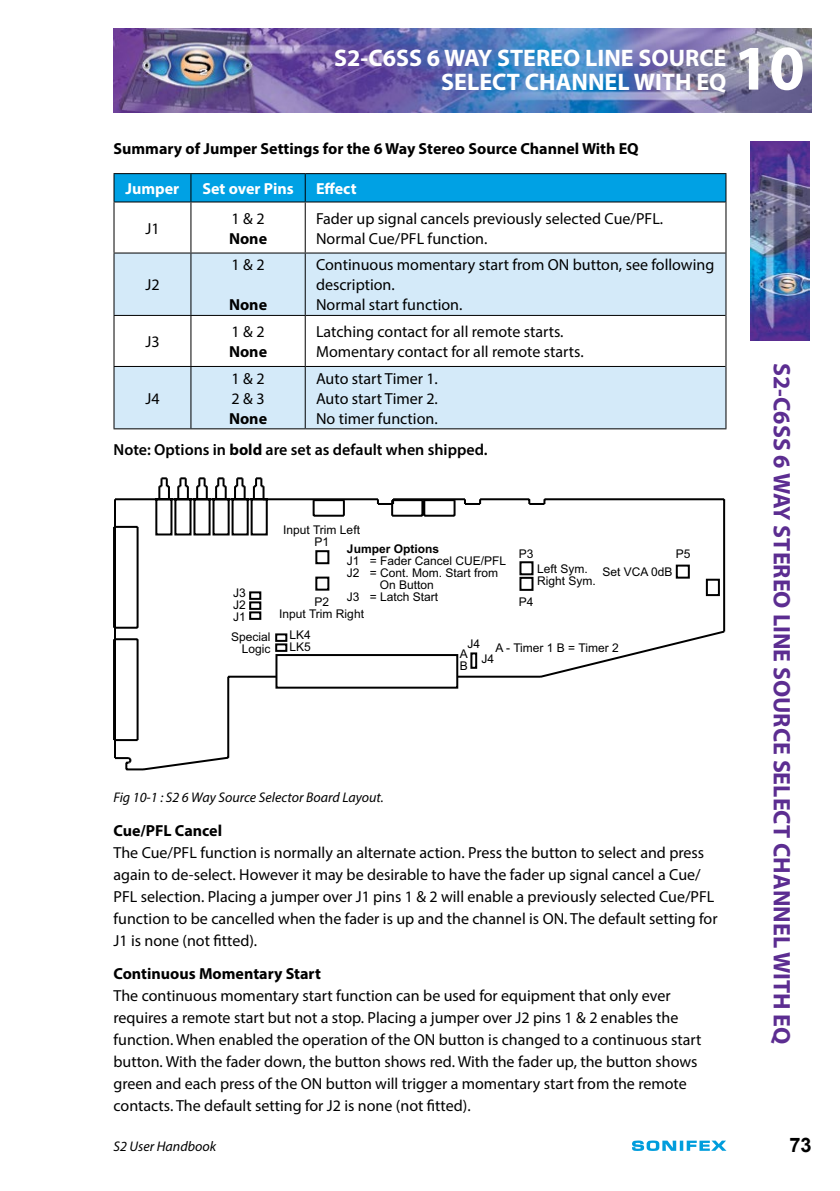
<style>
.page{position:relative;width:840px;height:1191px;background:#fff}
.page>*{position:absolute;margin:0;border:0;box-sizing:border-box;transform-origin:0 0}
.t1{font:700 64px "Myriad Pro";color:#fff}
.t2{font:700 24px "Myriad Pro";color:#5c2d91}
.t3{font:700 24px/24px "Myriad Pro";color:#fff;text-align:right}
.t4{font:700 20px "Arial";color:#000}
.t5{font:16px/22px "Myriad Pro";color:#000}
.t6{font:700 16px "Myriad Pro";color:#000}
.t7{font:600 16px "Myriad Pro";color:#000}
.t8{font:700 16px "Myriad Pro";color:#fff}
.t9{font:italic 14px "Myriad Pro";color:#000}
.t10{font:12px/12px "Arial";color:#000}
.t11{font:700 12px "Arial";color:#000}
.s1{font-weight:700}
</style>
<div class="page">
<img style="left:750px;top:142px;width:59px;height:199px">
<svg style="left:679px;top:1140px;width:4px;height:10px"></svg>
<svg style="left:632px;top:1140px;width:43px;height:11px"></svg>
<svg style="left:686px;top:1140px;width:40px;height:10px"></svg>
<img style="left:113px;top:29px;width:698px;height:83px">
<svg style="left:114px;top:253px;width:611px;height:175px;fill:#d4eaf9"></svg>
<hr style="left:113px;top:173px;width:78px;height:1px;background:#000">
<hr style="left:191px;top:173px;width:114px;height:1px;background:#000">
<hr style="left:305px;top:173px;width:421px;height:1px;background:#000">
<hr style="left:113px;top:202px;width:1px;height:50px;background:#000">
<hr style="left:190px;top:202px;width:1px;height:50px;background:#000">
<hr style="left:304px;top:202px;width:1px;height:50px;background:#000">
<hr style="left:113px;top:252px;width:78px;height:1px;background:#000">
<hr style="left:113px;top:253px;width:1px;height:62px;background:#000">
<hr style="left:191px;top:252px;width:114px;height:1px;background:#000">
<hr style="left:190px;top:253px;width:1px;height:62px;background:#000">
<hr style="left:305px;top:252px;width:420px;height:1px;background:#000">
<hr style="left:304px;top:253px;width:1px;height:62px;background:#000">
<hr style="left:113px;top:315px;width:78px;height:1px;background:#000">
<hr style="left:113px;top:316px;width:1px;height:50px;background:#000">
<hr style="left:191px;top:315px;width:114px;height:1px;background:#000">
<hr style="left:190px;top:316px;width:1px;height:50px;background:#000">
<hr style="left:305px;top:315px;width:420px;height:1px;background:#000">
<hr style="left:304px;top:316px;width:1px;height:50px;background:#000">
<hr style="left:113px;top:366px;width:78px;height:1px;background:#000">
<hr style="left:113px;top:367px;width:1px;height:61px;background:#000">
<hr style="left:191px;top:366px;width:114px;height:1px;background:#000">
<hr style="left:190px;top:367px;width:1px;height:61px;background:#000">
<hr style="left:305px;top:366px;width:420px;height:1px;background:#000">
<hr style="left:304px;top:367px;width:1px;height:61px;background:#000">
<svg style="left:113px;top:174px;width:613px;height:28px;background:#009cdd"></svg>
<hr style="left:725px;top:202px;width:1px;height:51px;background:#000">
<hr style="left:725px;top:253px;width:1px;height:62px;background:#000">
<hr style="left:725px;top:315px;width:1px;height:51px;background:#000">
<hr style="left:725px;top:366px;width:1px;height:62px;background:#000">
<hr style="left:113px;top:428px;width:78px;height:1px;background:#000">
<hr style="left:191px;top:428px;width:114px;height:1px;background:#000">
<hr style="left:305px;top:428px;width:421px;height:1px;background:#000">
<svg style="left:113px;top:477px;width:611px;height:288px"></svg>
<h2 class="t3" style="left:334px;top:45px;width:393px">S2-C6SS 6 WAY STEREO LINE SOURCE<br>SELECT CHANNEL WITH EQ</h2>
<h1 class="t1" style="left:733px;top:26px;width:73px">10</h1>
<p class="t6" style="left:113px;top:138px;width:526px">Summary of Jumper Settings for the 6 Way Stereo Source Channel With EQ</p>
<p class="t8" style="left:125px;top:178px;width:55px">Jumper</p>
<p class="t8" style="left:202px;top:178px;width:93px">Set over Pins</p>
<p class="t8" style="left:316px;top:178px;width:42px">Effect</p>
<p class="t5" style="left:145px;top:217px;width:16px">J1</p>
<p class="t5" style="left:316px;top:208px;width:348px;line-height:20px">Fader up signal cancels previously selected Cue/PFL.<br>Normal Cue/PFL function.</p>
<p class="t5" style="left:231px;top:207px;width:34px">1 &amp; 2</p>
<p class="t6" style="left:229px;top:228px;width:40px">None</p>
<p class="t5" style="left:145px;top:273px;width:16px">J2</p>
<p class="t5" style="left:145px;top:330px;width:16px">J3</p>
<p class="t5" style="left:231px;top:253px;width:34px">1 &amp; 2</p>
<p class="t6" style="left:229px;top:294px;width:40px">None</p>
<p class="t5" style="left:231px;top:320px;width:34px">1 &amp; 2</p>
<p class="t6" style="left:229px;top:341px;width:40px">None</p>
<p class="t5" style="left:316px;top:254px;width:399px;line-height:20px">Continuous momentary start from ON button, see following description.<br>Normal start function.</p>
<p class="t5" style="left:316px;top:321px;width:269px;line-height:20px">Latching contact for all remote starts.<br>Momentary contact for all remote starts.</p>
<p class="t5" style="left:231px;top:368px;width:34px;line-height:20px">1 &amp; 2<br>2 &amp; 3</p>
<p class="t6" style="left:229px;top:408px;width:40px">None</p>
<p class="t5" style="left:316px;top:368px;width:123px;line-height:20px;text-align:justify">Auto start Timer 1.<br>Auto start Timer 2.<br>No timer function.</p>
<p class="t7" style="left:113px;top:439px;width:375px">Note: Options in <span class="s1">bold</span> are set as default when shipped.</p>
<p class="t5" style="left:145px;top:387px;width:16px">J4</p>
<p class="t10" style="left:233px;top:587px;width:14px;text-align:justify">J3<br>J2<br>J1</p>
<p class="t10" style="left:231px;top:631px;width:41px;text-align:right">Special<br>Logic</p>
<p class="t10" style="left:283px;top:524px;width:78px;text-align:center">Input Trim Left<br>P1</p>
<p class="t11" style="left:347px;top:541px;width:94px">Jumper Options</p>
<p class="t10" style="left:347px;top:555px;width:161px">J1 = Fader Cancel CUE/PFL</p>
<p class="t10" style="left:347px;top:567px;width:153px">J2 = Cont. Mom. Start from</p>
<p class="t10" style="left:379px;top:579px;width:56px">On Button</p>
<p class="t10" style="left:347px;top:591px;width:93px">J3 = Latch Start</p>
<p class="t10" style="left:279px;top:596px;width:86px;text-align:center">P2<br>Input Trim Right</p>
<p class="t10" style="left:518px;top:547px;width:16px">P3</p>
<p class="t10" style="left:518px;top:595px;width:16px">P4</p>
<p class="t10" style="left:536px;top:563px;width:60px">Left Sym.<br>Right Sym.</p>
<p class="t10" style="left:675px;top:548px;width:16px">P5</p>
<p class="t10" style="left:602px;top:566px;width:72px">Set VCA 0dB</p>
<p class="t10" style="left:289px;top:629px;width:23px">LK4<br>LK5</p>
<p class="t10" style="left:459px;top:638px;width:22px;line-height:10px;text-indent:8px">J4<br>A</p>
<p class="t10" style="left:459px;top:659px;width:10px">B</p>
<p class="t10" style="left:495px;top:641px;width:125px">A - Timer 1 B = Timer 2</p>
<p class="t10" style="left:481px;top:653px;width:14px">J4</p>
<p class="t9" style="left:113px;top:789px;width:272px">Fig 10‑1 : S2 6 Way Source Selector Board Layout.</p>
<p class="t6" style="left:113px;top:819px;width:110px">Cue/PFL Cancel</p>
<p class="t5" style="left:113px;top:841px;width:605px">The Cue/PFL function is normally an alternate action. Press the button to select and press again to de-select. However it may be desirable to have the fader up signal cancel a Cue/ PFL selection. Placing a jumper over J1 pins 1 &amp; 2 will enable a previously selected Cue/PFL function to be cancelled when the fader is up and the channel is ON. The default setting for J1 is none (not fitted).</p>
<p class="t6" style="left:113px;top:963px;width:209px">Continuous Momentary Start</p>
<p class="t5" style="left:113px;top:984px;width:589px">The continuous momentary start function can be used for equipment that only ever requires a remote start but not a stop. Placing a jumper over J2 pins 1 &amp; 2 enables the function. When enabled the operation of the ON button is changed to a continuous start button. With the fader down, the button shows red. With the fader up, the button shows green and each press of the ON button will trigger a momentary start from the remote contacts. The default setting for J2 is none (not fitted).</p>
<h2 class="t2" style="left:797px;top:363px;width:683px;rotate:90deg">S2-C6SS 6 WAY STEREO LINE SOURCE SELECT CHANNEL WITH EQ</h2>
<p class="t9" style="left:113px;top:1137px;width:104px">S2 User Handbook</p>
<p class="t4" style="left:788px;top:1130px;width:24px">73</p>
</div>
